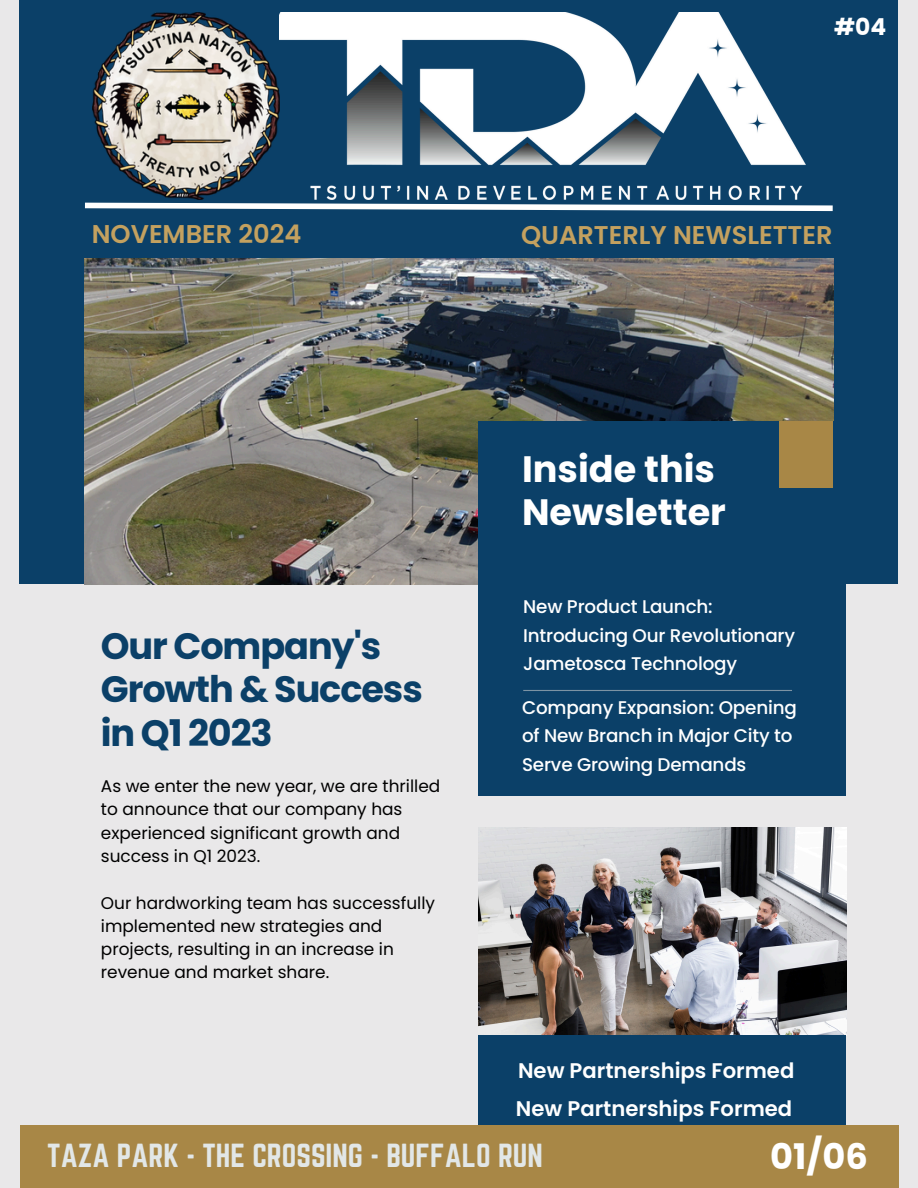
<style>
.page{position:relative;width:918px;height:1188px;background:#e9e8e9}
.page>*{position:absolute;margin:0;border:0;box-sizing:border-box;transform-origin:0 0}
.t1{font:700 36.75px/43.3px "Poppins";letter-spacing:-.03em;color:#0b4068}
.t2{font:700 36.75px/43.3px "Poppins";color:#fff}
.t3{font:700 35.25px "Poppins";color:#fff}
.t4{font:29.25px "Norwester";color:#e2e7e7}
.t5{font:600 25.65px "Poppins";color:#c4a15f}
.t6{font:700 23.4px "Poppins";color:#fff}
.t7{font:600 21.15px "Poppins";color:#fff}
.t8{font:500 18.3px/28.5px "Poppins";letter-spacing:-.01em;color:#fff}
.t9{font:16.95px/23.2px "Poppins";color:#000}
</style>
<div class="page">
<div style="left:20px;top:0;width:878px;height:584px;background:#0b4068"></div>
<div style="left:20px;top:1125px;width:878px;height:63px;background:#a88746"></div>
<img style="left:85px;top:258px;width:748px;height:327px">
<img style="left:478px;top:827px;width:368px;height:208px">
<div style="left:478px;top:421px;width:368px;height:374px;background:#0b4068"></div>
<div style="left:779px;top:421px;width:54px;height:67px;background:#a88746"></div>
<hr style="left:523px;top:690px;width:269px;height:1px;background:#7c93a4">
<div style="left:478px;top:1035px;width:368px;height:90px;background:#0b4068"></div>
<img style="left:93px;top:13px;width:712px;height:187px">
<svg style="left:85px;top:202px;width:748px;height:10px"></svg>
<h1 class="t5" style="left:92px;top:216px;width:211px">NOVEMBER 2024</h1>
<h5 class="t6" style="left:834px;top:10px;width:54px">#04</h5>
<h6 class="t5" style="left:521px;top:217px;width:313px">QUARTERLY NEWSLETTER</h6>
<h4 class="t1" style="left:101px;top:624px;width:323px">Our Company's<br>Growth &amp; Success in Q1 2023</h4>
<p class="t9" style="left:101px;top:775px;width:341px">As we enter the new year, we are thrilled to announce that our company has experienced significant growth and success in Q1 2023.</p>
<p class="t9" style="left:101px;top:891px;width:336px">Our hardworking team has successfully implemented new strategies and projects, resulting in an increase in revenue and market share.</p>
<h4 class="t2" style="left:522px;top:447px;width:205px">Inside this<br>Newsletter</h4>
<h2 class="t8" style="left:523px;top:593px;width:273px">New Product Launch:<br>Introducing Our Revolutionary<br>Jametosca Technology</h2>
<h6 class="t8" style="left:522px;top:693px;width:276px">Company Expansion: Opening of New Branch in Major City to<br>Serve Growing Demands</h6>
<h2 class="t7" style="left:518px;top:1055px;width:278px">New Partnerships Formed</h2>
<h5 class="t7" style="left:516px;top:1094px;width:278px">New Partnerships Formed</h5>
<h3 class="t4" style="left:47px;top:1138px;width:497px">TAZA PARK - THE CROSSING - BUFFALO RUN</h3>
<p class="t3" style="left:770px;top:1132px;width:99px">01/06</p>
</div>
